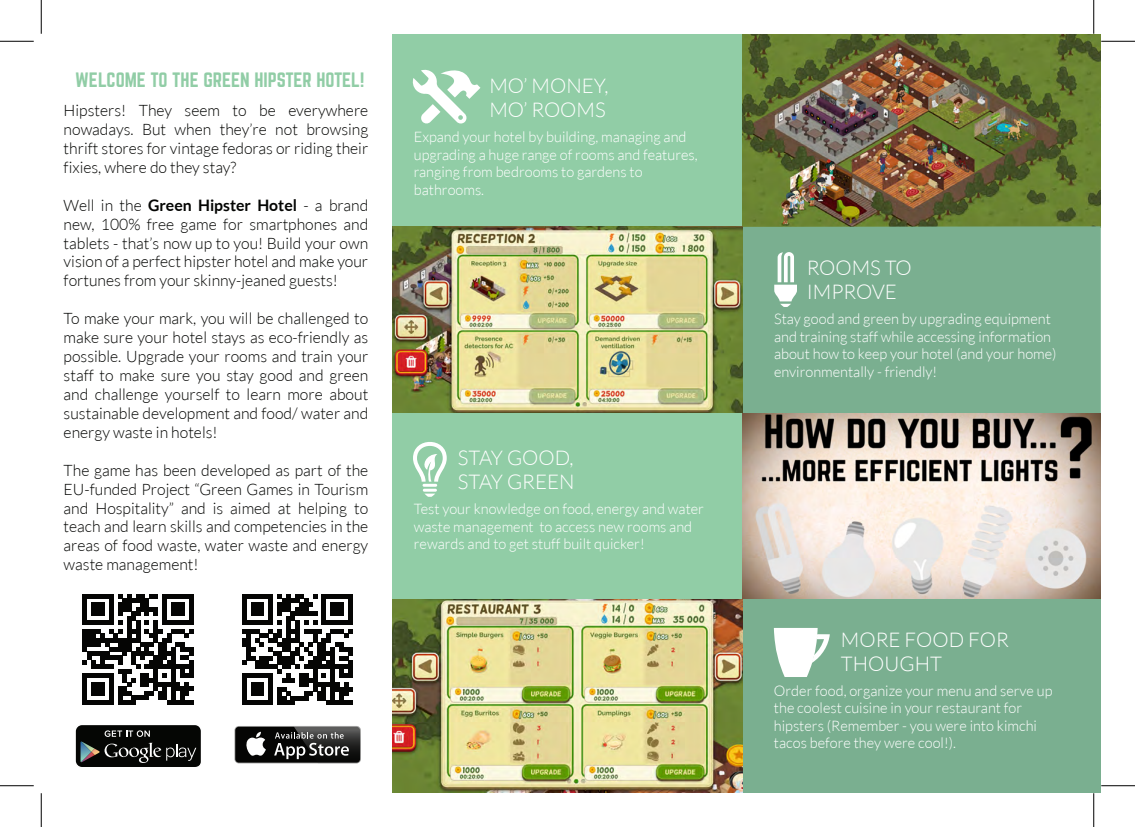
<style>
.page{position:relative;width:1135px;height:827px;background:#fff}
.page>*{position:absolute;margin:0;border:0;box-sizing:border-box;transform-origin:0 0}
.t1{font:300 20.38px/24.5px "Lato";color:#fff}
.t2{font:18.25px "Norwester";color:#91cda6}
.t3{font:300 15.75px/18.9px "Lato";color:#040503;text-align:justify}
.t4{font:300 14.5px/17.5px "Lato";color:#fff}
.s1{font-weight:700}
</style>
<div class="page">
<div style="left:392px;top:34px;width:709px;height:193px;background:#91cda6"></div>
<img style="left:743px;top:34px;width:358px;height:192px">
<svg style="left:412px;top:69px;width:68px;height:55px"></svg>
<div style="left:393px;top:226px;width:708px;height:187px;background:#7aaf90"></div>
<img style="left:392px;top:227px;width:351px;height:186px">
<svg style="left:774px;top:252px;width:23px;height:55px"></svg>
<div style="left:392px;top:413px;width:702px;height:186px;background:#91cda6"></div>
<img style="left:743px;top:413px;width:358px;height:186px">
<svg style="left:413px;top:442px;width:34px;height:55px"></svg>
<div style="left:392px;top:599px;width:709px;height:193px;background:#7aaf90"></div>
<img style="left:392px;top:599px;width:351px;height:193px">
<svg style="left:774px;top:628px;width:56px;height:49px"></svg>
<div style="left:235px;top:726px;width:125px;height:36px;background:#050504;border-radius:4px"></div>
<svg style="left:246px;top:731px;width:20px;height:24px"></svg>
<svg style="left:274px;top:726px;width:87px;height:37px"></svg>
<svg style="left:242px;top:594px;width:111px;height:110px"></svg>
<svg style="left:83px;top:594px;width:110px;height:110px"></svg>
<div style="left:75px;top:724px;width:127px;height:43px;background:#050604;border-radius:7px"></div>
<div style="left:74px;top:723px;width:128px;height:45px;border:1px solid #fff;border-radius:7px"></div>
<svg style="left:81px;top:730px;width:115px;height:33px"></svg>
<hr style="left:0;top:41px;width:34px;height:1px;background:#000">
<hr style="left:1101px;top:41px;width:34px;height:1px;background:#000">
<hr style="left:0;top:785px;width:34px;height:1px;background:#000">
<hr style="left:1101px;top:785px;width:34px;height:1px;background:#000">
<hr style="left:41px;top:0;width:1px;height:34px;background:#000">
<hr style="left:41px;top:793px;width:1px;height:34px;background:#000">
<hr style="left:1093px;top:0;width:1px;height:34px;background:#000">
<hr style="left:1093px;top:793px;width:1px;height:34px;background:#000">
<p class="t2" style="left:75px;top:71px;width:291px">WELCOME TO THE GREEN HIPSTER HOTEL!</p>
<p class="t3" style="left:64px;top:101px;width:306px">Hipsters! They seem to be everywhere nowadays. But when they’re not browsing thrift stores for vintage fedoras or riding their fixies, where do they stay?</p>
<p class="t3" style="left:64px;top:196px;width:306px">Well in the <span class="s1">Green Hipster Hotel</span> - a brand new, 100% free game for smartphones and tablets - that’s now up to you! Build your own vision of a perfect hipster hotel and make your fortunes from your skinny-jeaned guests!</p>
<p class="t3" style="left:64px;top:309px;width:306px">To make your mark, you will be challenged to make sure your hotel stays as eco-friendly as possible. Upgrade your rooms and train your staff to make sure you stay good and green and challenge yourself to learn more about sustainable development and food/ water and energy waste in hotels!</p>
<p class="t3" style="left:64px;top:460px;width:306px">The game has been developed as part of the EU-funded Project “Green Games in Tourism and Hospitality” and is aimed at helping to teach and learn skills and competencies in the areas of food waste, water waste and energy waste management!</p>
<p class="t1" style="left:489px;top:73px;width:121px">MO’ MONEY,<br>MO’ ROOMS</p>
<p class="t4" style="left:414px;top:129px;width:285px">Expand your hotel by building, managing and upgrading a huge range of rooms and features, ranging from bedrooms to gardens to bathrooms.</p>
<p class="t1" style="left:458px;top:445px;width:118px">STAY GOOD,<br>STAY GREEN</p>
<p class="t4" style="left:414px;top:500px;width:292px">Test your knowledge on food, energy and water waste management to access new rooms and rewards and to get stuff built quicker!</p>
<p class="t1" style="left:807px;top:255px;width:106px">ROOMS TO<br>IMPROVE</p>
<p class="t4" style="left:774px;top:310px;width:284px">Stay good and green by upgrading equipment and training staff while accessing information about how to keep your hotel (and your home) environmentally - friendly!</p>
<p class="t1" style="left:841px;top:627px;width:169px">MORE FOOD FOR<br>THOUGHT</p>
<p class="t4" style="left:774px;top:681px;width:280px">Order food, organize your menu and serve up the coolest cuisine in your restaurant for hipsters (Remember - you were into kimchi tacos before they were cool!).</p>
</div>
